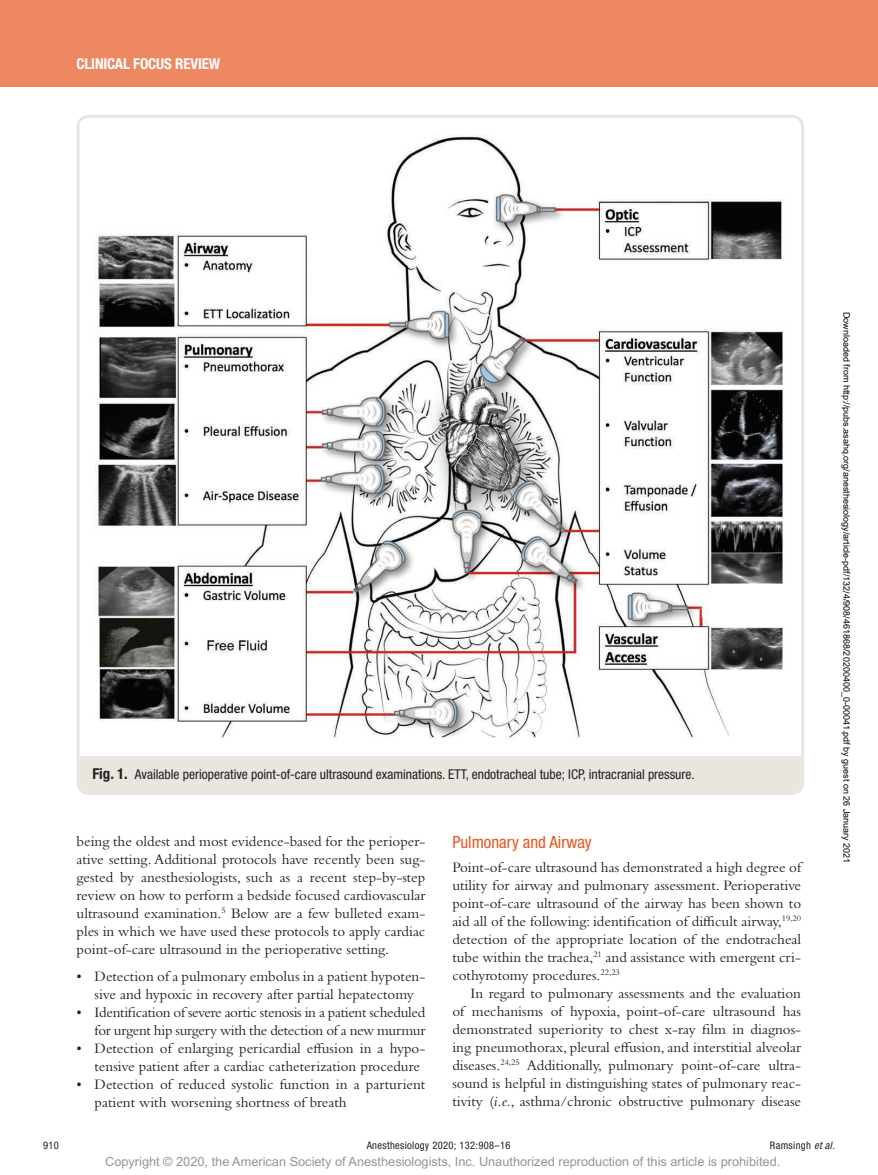
<style>
.page{position:relative;width:878px;height:1175px;background:#fff}
.page>*{position:absolute;margin:0;border:0;box-sizing:border-box;transform-origin:0 0}
.t1{font:condensed 16.8px "Helvetica Neue LT Std";color:#e6551f}
.t2{font:15px/18px "Bembo Std";color:#231f20;text-align:justify}
.t3{font:15px/18px "Bembo Std";letter-spacing:-.02em;color:#231f20;text-align:right}
.t4{font:700 condensed 15px "Helvetica Neue LT Std";letter-spacing:-.01em;color:#fff}
.t5{font:condensed 13.5px "Helvetica Neue LT Std";color:#231f20}
.t6{font:12.75px "Arial MT Std";color:#939598}
.t7{font:condensed 10.5px "Helvetica Neue LT Std";letter-spacing:.03em;color:#231f20}
.t8{font:9px "Arial";color:#000}
.s1{font-weight:700;font-size:15px}
.s2{font-style:italic}
</style>
<div class="page">
<div style="left:0;top:0;width:878px;height:86px;background:#ed8862"></div>
<img style="left:95px;top:134px;width:688px;height:604px">
<div style="left:80px;top:755px;width:721px;height:37px;background:#e9e6df"></div>
<div style="left:77px;top:115px;width:727px;height:680px;border:3px solid #e9e6df;border-radius:11px"></div>
<p class="t4" style="left:77px;top:54px;width:145px">CLINICAL FOCUS REVIEW</p>
<p class="t5" style="left:92px;top:766px;width:604px"><span class="s1">FIG. 1.</span> Available perioperative point-of-care ultrasound examinations. ETT, endotracheal tube; ICP, intracranial pressure.</p>
<p class="t2" style="left:77px;top:831px;width:350px">being the oldest and most evidence-based for the perioper&shy;ative setting. Additional protocols have recently been sug&shy;gested by anesthesiologists, such as a recent step-by-step review on how to perform a bedside focused cardiovascular ultrasound examination.<sup>5</sup> Below are a few bulleted exam&shy;ples in which we have used these protocols to apply cardiac point-of-care ultrasound in the perioperative setting.</p>
<p class="t2" style="left:77px;top:966px;width:350px;text-align:center">• Detection of a pulmonary embolus in a patient hypoten&shy;sive and hypoxic in recovery after partial hepatectomy</p>
<p class="t3" style="left:77px;top:1002px;width:350px">• Identification of severe aortic stenosis in a patient scheduled for urgent hip surgery with the detection of a new murmur</p>
<p class="t2" style="left:95px;top:1038px;width:332px;text-indent:-18px">• Detection of enlarging pericardial effusion in a hypo&shy;tensive patient after a cardiac catheterization procedure</p>
<p class="t2" style="left:95px;top:1074px;width:332px;text-indent:-18px">• Detection of reduced systolic function in a parturient patient with worsening shortness of breath</p>
<p class="t1" style="left:452px;top:832px;width:141px">Pulmonary and Airway</p>
<p class="t2" style="left:452px;top:858px;width:350px">Point-of-care ultrasound has demonstrated a high degree of utility for airway and pulmonary assessment. Perioperative point-of-care ultrasound of the airway has been shown to aid all of the following: identification of difficult airway,<sup>19,20 </sup>detection of the appropriate location of the endotracheal tube within the trachea,<sup>21</sup> and assistance with emergent cri&shy;cothyrotomy procedures.<sup>22,23</sup></p>
<p class="t2" style="left:452px;top:984px;width:350px;text-indent:18px">In regard to pulmonary assessments and the evaluation of mechanisms of hypoxia, point-of-care ultrasound has demonstrated superiority to chest x-ray film in diagnos&shy;ing pneumothorax, pleural effusion, and interstitial alveolar diseases.<sup>24,25</sup> Additionally, pulmonary point-of-care ultra&shy;sound is helpful in distinguishing states of pulmonary reac&shy;tivity (<span class="s2">i.e.</span>, asthma/chronic obstructive pulmonary disease</p>
<p class="t8" style="left:850px;top:312px;width:553px;rotate:90deg">Downloaded from http://pubs.asahq.org/anesthesiology/article-pdf/132/4/908/461868/20200400_0-00041.pdf by guest on 26 January 2021</p>
<p class="t7" style="left:43px;top:1139px;width:17px">910</p>
<p class="t7" style="left:367px;top:1139px;width:145px">Anesthesiology 2020; 132:908–16</p>
<p class="t7" style="left:770px;top:1139px;width:66px">Ramsingh <span class="s2">et al.</span></p>
<p class="t6" style="left:105px;top:1154px;width:676px">Copyright © 2020, the American Society of Anesthesiologists, Inc. Unauthorized reproduction of this article is prohibited.</p>
</div>
